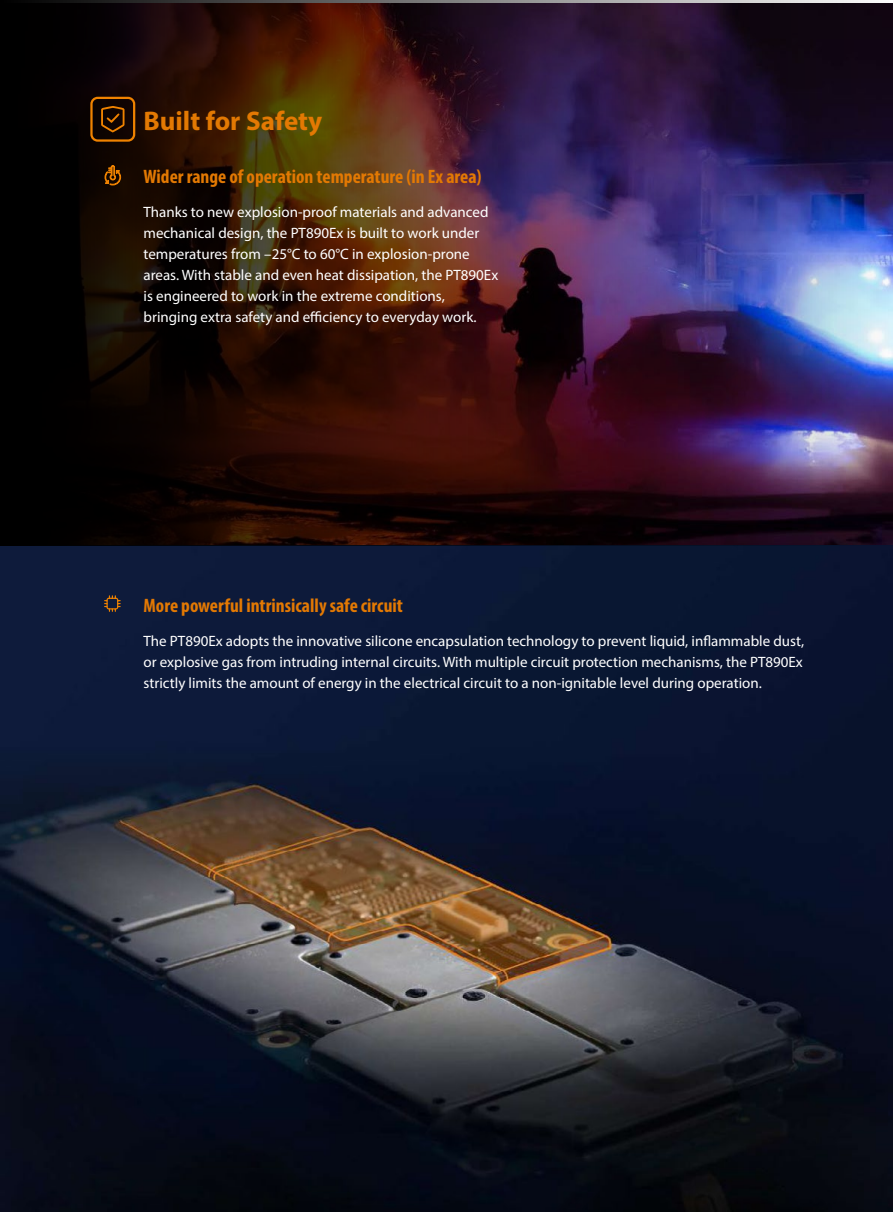
<style>
.page{position:relative;width:893px;height:1212px;background:#fff}
.page>*{position:absolute;margin:0;border:0;box-sizing:border-box;transform-origin:0 0}
.t1{font:700 27px "Myriad Pro";color:#ef8200}
.t2{font:700 27px "Myriad Pro";color:#e37903}
.t3{font:700 condensed 19.5px "Myriad Pro";color:#e37903}
.t4{font:15px/21px "Myriad Pro";color:#fff}
</style>
<div class="page">
<img style="left:0;top:4px;width:893px;height:1208px">
<img style="left:0;top:0;width:892px;height:545px">
<div style="left:90px;top:97px;width:45px;height:45px;border:2px solid #ef8200;border-radius:6px"></div>
<svg style="left:101px;top:106px;width:24px;height:27px"></svg>
<svg style="left:104px;top:165px;width:17px;height:20px"></svg>
<svg style="left:104px;top:595px;width:17px;height:17px"></svg>
<h1 class="t2" style="left:144px;top:103px;width:58px">Built</h1>
<h1 class="t1" style="left:159px;top:104px;width:165px">orn for Safety</h1>
<h2 class="t3" style="left:144px;top:164px;width:340px">Wider range of operation temperature (in Ex area)</h2>
<p class="t4" style="left:144px;top:201px;width:356px">Thanks to new explosion-proof materials and advanced mechanical design, the PT890Ex is built to work under temperatures from –25°C to 60°C in explosion-prone areas. With stable and even heat dissipation, the PT890Ex is engineered to work in the extreme conditions, bringing extra safety and efficiency to everyday work.</p>
<h2 class="t3" style="left:144px;top:593px;width:261px">More powerful intrinsically safe circuit</h2>
<p class="t4" style="left:144px;top:630px;width:662px;text-align:justify">The PT890Ex adopts the innovative silicone encapsulation technology to prevent liquid, inflammable dust, or explosive gas from intruding internal circuits. With multiple circuit protection mechanisms, the PT890Ex strictly limits the amount of energy in the electrical circuit to a non-ignitable level during operation.</p>
</div>
